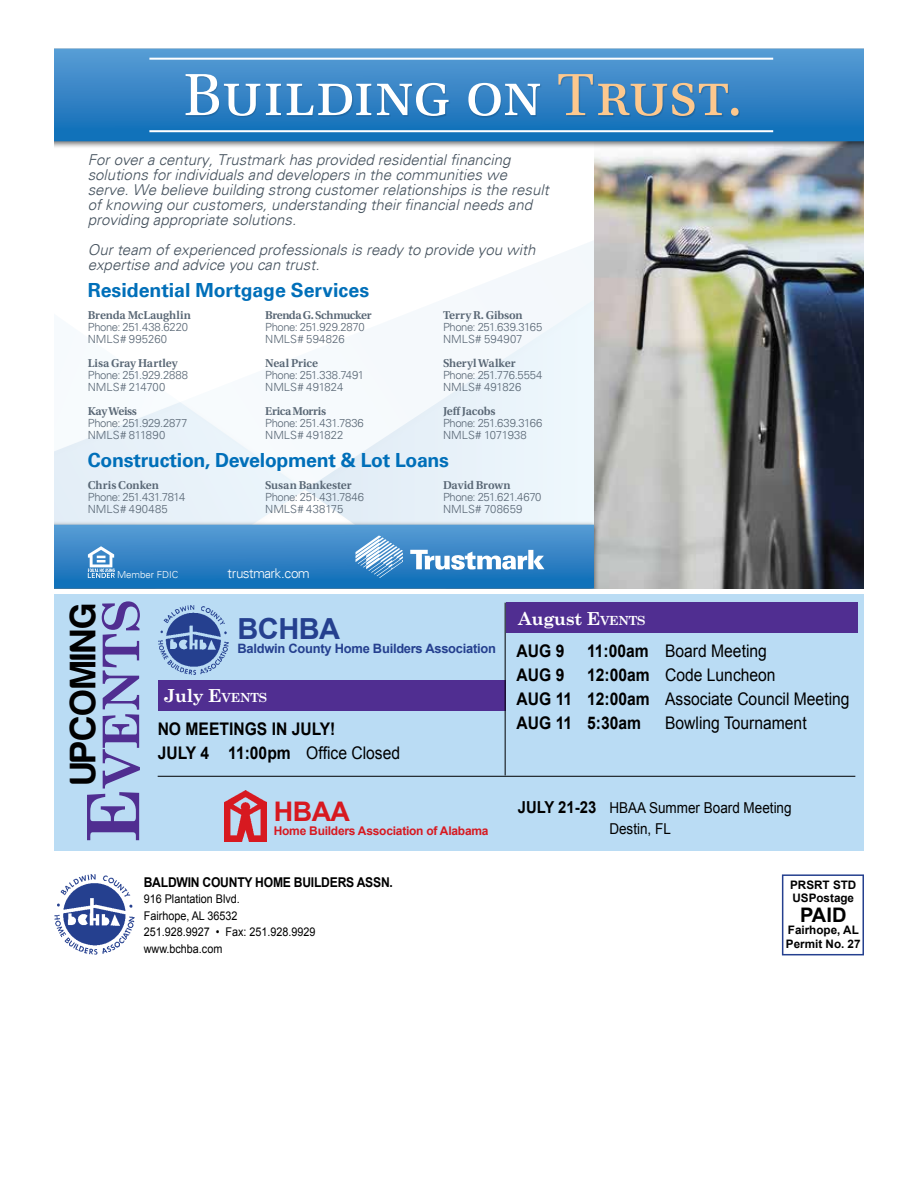
<style>
.page{position:relative;width:918px;height:1188px;background:#fff}
.page>*{position:absolute;margin:0;border:0;box-sizing:border-box;transform-origin:0 0}
.t1{font:62.7px "Utopia Std";letter-spacing:.005em;color:#fff}
.t2{font:700 50.55px "Century Schoolbook";color:#502e91}
.t3{font:700 37.65px "Harabara Mais Bold Harabara Mais";color:#000}
.t4{font:700 29.1px "Arial";letter-spacing:-.02em;color:#25408f}
.t5{font:700 27px "Arial";color:#d71920}
.t6{font:700 20.1px "Arial";color:#000}
.t7{font:700 19.5px "Univers";letter-spacing:-.01em;color:#006fb9}
.t8{font:700 18px "Century Schoolbook";letter-spacing:-.02em;color:#fff}
.t9{font:17.4px/24px "Arial";color:#000;scale:.9 1}
.t10{font:700 17.4px/24px "Arial";color:#000;scale:.9 1}
.t11{font:italic 300 15px/15px "Univers";color:#43505c}
.t12{font:15px/21px "Arial";color:#000;scale:.9 1}
.t13{font:700 13.5px "Arial";letter-spacing:-.02em;color:#000;scale:.9 1}
.t14{font:300 13.5px "Univers";letter-spacing:-.03em;color:#fff}
.t15{font:700 12.9px "Arial";letter-spacing:-.02em;color:#25408f}
.t16{font:600 12px "Utopia Std";letter-spacing:-.015em;color:#596775}
.t17{font:12px/16.5px "Arial";color:#000;scale:.9 1}
.t18{font:700 12px "Arial";letter-spacing:-.02em;color:#d71920}
.t19{font:600 12px "Utopia Std";letter-spacing:-.04em;color:#596775}
.t20{font:700 11.7px/13.5px "Arial";color:#000}
.t21{font:300 11.25px/12px "Univers";letter-spacing:-.02em;color:#596775}
.t22{font:300 9.75px "Univers";color:#fff}
.s1{color:#fdc88e}
.s2{font-size:72.15px}
.s3{font-size:12.6px}
.s4{font-weight:400}
.s5{font-weight:700}
.s6{font-weight:700;font-size:16.5px}
</style>
<div class="page">
<div style="left:54px;top:594px;width:810px;height:256px;background:#badcf4"></div>
<img style="left:54px;top:874px;width:81px;height:81px">
<div style="left:782px;top:874px;width:82px;height:81px;background:#fff;border:2px solid #25408f"></div>
<img style="left:158px;top:605px;width:71px;height:70px">
<div style="left:158px;top:680px;width:347px;height:31px;background:#502e91"></div>
<div style="left:506px;top:603px;width:352px;height:30px;background:#502e91"></div>
<hr style="left:505px;top:603px;width:1px;height:172px;background:#000">
<svg style="left:474px;top:241px;width:120px;height:49px"></svg>
<svg style="left:314px;top:294px;width:280px;height:227px"></svg>
<div style="left:54px;top:399px;width:260px;height:190px;background:#f7fafd"></div>
<svg style="left:54px;top:403px;width:250px;height:118px"></svg>
<img style="left:594px;top:149px;width:270px;height:440px">
<div style="left:54px;top:49px;width:810px;height:100px;background:#000;opacity:.57"></div>
<svg style="left:54px;top:49px;width:810px;height:92px;background:#3485c6"></svg>
<div style="left:186px;top:74px;width:554px;height:44px;background:#000;opacity:.15"></div>
<hr style="left:149px;top:58px;width:624px;height:2px;background:#fff">
<hr style="left:149px;top:130px;width:624px;height:2px;background:#fff">
<div style="left:54px;top:521px;width:546px;height:68px;background:#000;opacity:.57"></div>
<svg style="left:54px;top:525px;width:540px;height:64px;background:#418cc8"></svg>
<img style="left:224px;top:791px;width:43px;height:50px">
<hr style="left:158px;top:776px;width:697px;height:1px;background:#000">
<h1 class="t1" style="left:184px;top:61px;width:561px">Building on <span class="s1">Trust.</span></h1>
<p class="t11" style="left:88px;top:152px;width:462px">For over a century, Trustmark has provided residential financing solutions for individuals and developers in the communities we serve. We believe building strong customer relationships is the result of knowing our customers, understanding their financial needs and providing appropriate solutions.</p>
<h3 class="t11" style="left:88px;top:242px;width:449px">Our team of experienced professionals is ready to provide you with expertise and advice you can trust.</h3>
<h3 class="t7" style="left:88px;top:279px;width:283px">Residential Mortgage Services</h3>
<p class="t16" style="left:88px;top:308px;width:105px">Brenda McLaughlin</p>
<p class="t21" style="left:88px;top:321px;width:102px">Phone: 251.438.6220<br>NMLS# 995260</p>
<p class="t16" style="left:88px;top:356px;width:91px">Lisa Gray Hartley</p>
<p class="t21" style="left:88px;top:369px;width:102px">Phone: 251.929.2888<br>NMLS# 214700</p>
<p class="t16" style="left:88px;top:404px;width:51px">Kay Weiss</p>
<p class="t21" style="left:88px;top:417px;width:101px">Phone: 251.929.2877<br>NMLS# 811890</p>
<p class="t19" style="left:265px;top:308px;width:108px">Brenda G. Schmucker</p>
<p class="t21" style="left:265px;top:321px;width:101px">Phone: 251.929.2870<br>NMLS# 594826</p>
<p class="t16" style="left:265px;top:356px;width:55px">Neal Price</p>
<p class="t21" style="left:265px;top:369px;width:100px">Phone: 251.338.7491<br>NMLS# 491824</p>
<p class="t16" style="left:265px;top:404px;width:63px">Erica Morris</p>
<p class="t21" style="left:265px;top:417px;width:100px">Phone: 251.431.7836<br>NMLS# 491822</p>
<p class="t16" style="left:443px;top:308px;width:81px">Terry R. Gibson</p>
<p class="t21" style="left:443px;top:321px;width:101px">Phone: 251.639.3165<br>NMLS# 594907</p>
<p class="t16" style="left:443px;top:356px;width:74px">Sheryl Walker</p>
<p class="t21" style="left:443px;top:369px;width:101px">Phone: 251.776.5554<br>NMLS# 491826</p>
<p class="t16" style="left:443px;top:404px;width:54px">Jeff Jacobs</p>
<p class="t21" style="left:443px;top:417px;width:101px">Phone: 251.639.3166<br>NMLS# 1071938</p>
<h3 class="t7" style="left:88px;top:449px;width:363px">Construction, Development &amp; Lot Loans</h3>
<p class="t16" style="left:88px;top:478px;width:73px">Chris Conken</p>
<p class="t21" style="left:88px;top:491px;width:99px">Phone: 251.431.7814<br>NMLS# 490485</p>
<p class="t16" style="left:265px;top:478px;width:88px">Susan Bankester</p>
<p class="t21" style="left:265px;top:491px;width:100px">Phone: 251.431.7846<br>NMLS# 438175</p>
<p class="t16" style="left:443px;top:478px;width:69px">David Brown</p>
<p class="t21" style="left:443px;top:491px;width:100px">Phone: 251.621.4670<br>NMLS# 708659</p>
<p class="t22" style="left:117px;top:569px;width:63px">Member FDIC</p>
<p class="t14" style="left:228px;top:565px;width:84px">trustmark.com</p>
<h2 class="t2" style="left:82px;top:843px;width:245px;rotate:-90deg"><span class="s2">E</span>VENTS</h2>
<h3 class="t3" style="left:61px;top:785px;width:183px;rotate:-90deg">UPCOMING</h3>
<h3 class="t4" style="left:238px;top:609px;width:104px">BCHBA</h3>
<p class="t15" style="left:238px;top:640px;width:260px">Baldwin County Home Builders Association</p>
<h3 class="t8" style="left:164px;top:682px;width:105px">July E<span class="s3">VENTS</span></h3>
<h3 class="t10" style="left:158px;top:717px;width:271px">NO MEETINGS IN JULY!<br>JULY 4 11:00pm <span class="s4">Office Closed</span></h3>
<h3 class="t5" style="left:274px;top:794px;width:78px">HBAA</h3>
<p class="t18" style="left:274px;top:822px;width:216px">Home Builders Association of Alabama</p>
<p class="t13" style="left:144px;top:873px;width:278px">BALDWIN COUNTY HOME BUILDERS ASSN.</p>
<p class="t17" style="left:144px;top:891px;width:193px">916 Plantation Blvd.<br>Fairhope, AL 36532<br>251.928.9927 • Fax: 251.928.9929 www.bchba.com</p>
<h3 class="t8" style="left:518px;top:604px;width:129px">August E<span class="s3">VENTS</span></h3>
<h3 class="t10" style="left:517px;top:640px;width:55px">AUG 9</h3>
<h3 class="t9" style="left:587px;top:639px;width:201px"><span class="s5">11:00am</span> Board Meeting</h3>
<h3 class="t10" style="left:517px;top:664px;width:55px">AUG 9</h3>
<h3 class="t9" style="left:517px;top:663px;width:372px;text-indent:71px"><span class="s5">12:00am</span> Code Luncheon<br><span class="s5">AUG 11 12:00am</span> Associate Council Meeting<br><span class="s5">AUG 11 5:30am</span></h3>
<h3 class="t9" style="left:665px;top:711px;width:159px">Bowling Tournament</h3>
<h3 class="t12" style="left:609px;top:798px;width:204px;text-indent:-92px"><span class="s6">JULY 21-23</span> HBAA Summer Board Meeting<br>Destin, FL</h3>
<p class="t20" style="left:790px;top:878px;width:68px">PRSRT STD<br>USPostage</p>
<h3 class="t6" style="left:800px;top:901px;width:48px">PAID</h3>
<p class="t20" style="left:786px;top:924px;width:76px">Fairhope, AL<br>Permit No. 27</p>
</div>
